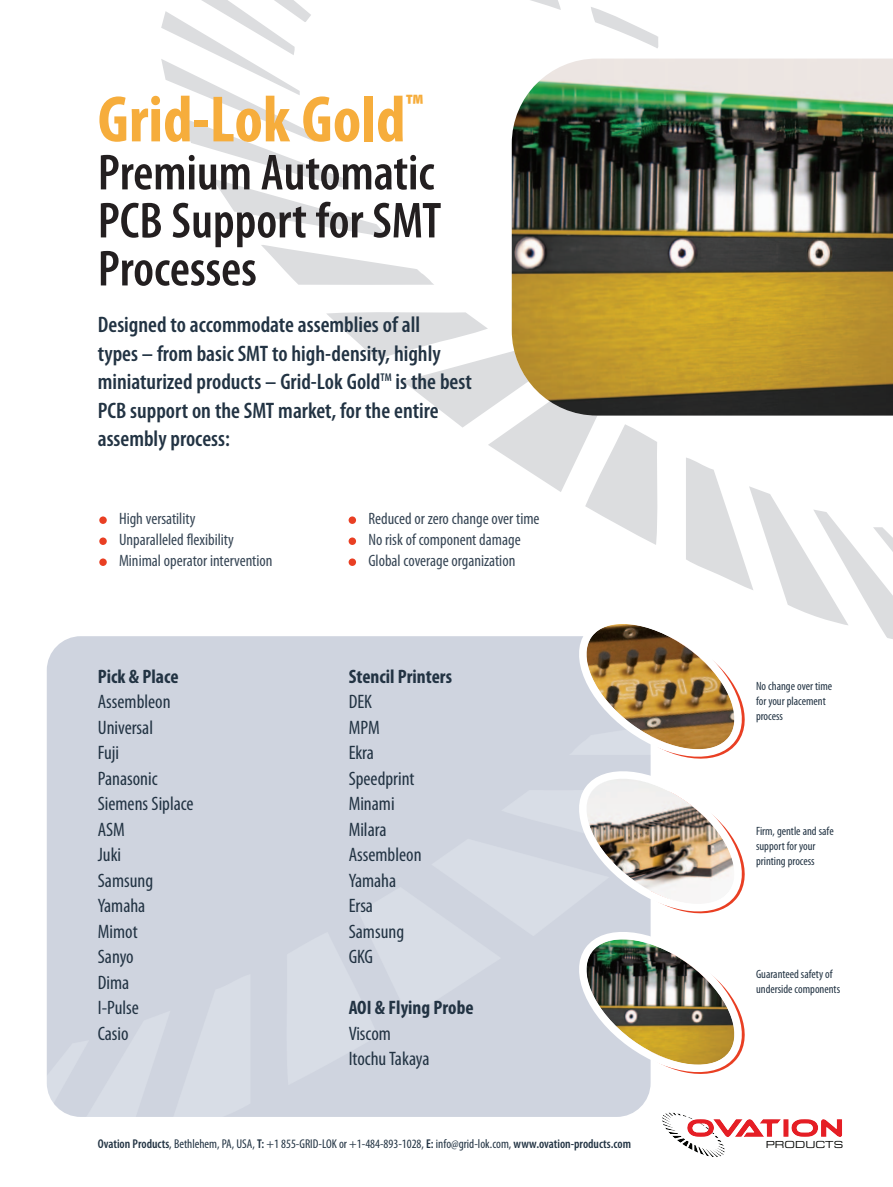
<style>
.page{position:relative;width:893px;height:1187px;background:#fff}
.page>*{position:absolute;margin:0;border:0;box-sizing:border-box;transform-origin:0 0}
.t1{font:700 condensed 66px "Myriad Pro";color:#f6ad3c}
.t2{font:600 condensed 51px/48px "Myriad Pro";color:#231f20}
.t3{font:600 condensed 22.5px/28.5px "Myriad Pro";color:#223343}
.t4{font:condensed 19.5px/25.5px "Myriad Pro";color:#223343}
.t5{font:700 condensed 19.5px "Myriad Pro";color:#223343}
.t6{font:condensed 16.5px/21px "Myriad Pro";color:#374655}
.t7{font:condensed 12.75px "Myriad Pro";color:#223343}
.t8{font:condensed 12px/15px "Myriad Pro";color:#223343}
.t9{font:9.75px "Eurostile LT Extended Two";color:#040503}
.s1{font-weight:600}
</style>
<div class="page">
<svg style="left:530px;top:0;width:31px;height:10px"></svg>
<svg style="left:591px;top:7px;width:68px;height:41px"></svg>
<svg style="left:161px;top:0;width:226px;height:237px"></svg>
<svg style="left:261px;top:245px;width:173px;height:40px"></svg>
<img style="left:512px;top:59px;width:381px;height:252px">
<div style="left:99px;top:516px;width:8px;height:8px;background:#e93f23;border-radius:50%"></div>
<div style="left:99px;top:537px;width:8px;height:8px;background:#e93f23;border-radius:50%"></div>
<div style="left:99px;top:558px;width:8px;height:8px;background:#e93f23;border-radius:50%"></div>
<svg style="left:662px;top:1112px;width:180px;height:45px"></svg>
<svg style="left:326px;top:311px;width:567px;height:769px"></svg>
<h1 class="t1" style="left:98px;top:96px;width:327px">Grid-Lok Gold<sup>™</sup></h1>
<h2 class="t2" style="left:98px;top:153px;width:345px">Premium Automatic<br>PCB Support for SMT<br>Processes</h2>
<p class="t3" style="left:98px;top:312px;width:375px">Designed to accommodate assemblies of all<br>types – from basic SMT to high-density, highly miniaturized products – Grid-Lok Gold<sup>TM</sup> is the best PCB support on the SMT market, for the entire assembly process:</p>
<p class="t6" style="left:119px;top:509px;width:155px">High versatility<br>Unparalleled flexibility<br>Minimal operator intervention</p>
<p class="t6" style="left:368px;top:509px;width:173px">Reduced or zero change over time<br>No risk of component damage<br>Global coverage organization</p>
<p class="t5" style="left:98px;top:669px;width:82px">Pick &amp; Place</p>
<p class="t4" style="left:98px;top:690px;width:97px">Assembleon<br>Universal<br>Fuji<br>Panasonic<br>Siemens Siplace<br>ASM<br>Juki<br>Samsung<br>Yamaha<br>Mimot<br>Sanyo<br>Dima<br>I-Pulse<br>Casio</p>
<p class="t5" style="left:349px;top:669px;width:105px">Stencil Printers</p>
<p class="t4" style="left:349px;top:690px;width:74px">DEK<br>MPM<br>Ekra<br>Speedprint<br>Minami<br>Milara<br>Assembleon<br>Yamaha<br>Ersa<br>Samsung<br>GKG</p>
<p class="t5" style="left:349px;top:1000px;width:126px">AOI &amp; Flying Probe</p>
<p class="t4" style="left:349px;top:1022px;width:82px">Viscom<br>Itochu Takaya</p>
<p class="t8" style="left:756px;top:679px;width:78px">No change over time for your placement process</p>
<p class="t8" style="left:756px;top:824px;width:79px">Firm, gentle and safe support for your printing process</p>
<p class="t8" style="left:756px;top:967px;width:86px">Guaranteed safety of underside components</p>
<p class="t7" style="left:98px;top:1139px;width:535px"><span class="s1">Ovation Products</span>, Bethlehem, PA, USA, <span class="s1">T:</span> +1 855-GRID-LOK or +1-484-893-1028, <span class="s1">E:</span> info@grid-lok.com, <span class="s1">www.ovation-products.com</span></p>
<p class="t9" style="left:766px;top:1138px;width:79px">PRODUCTS</p>
</div>
